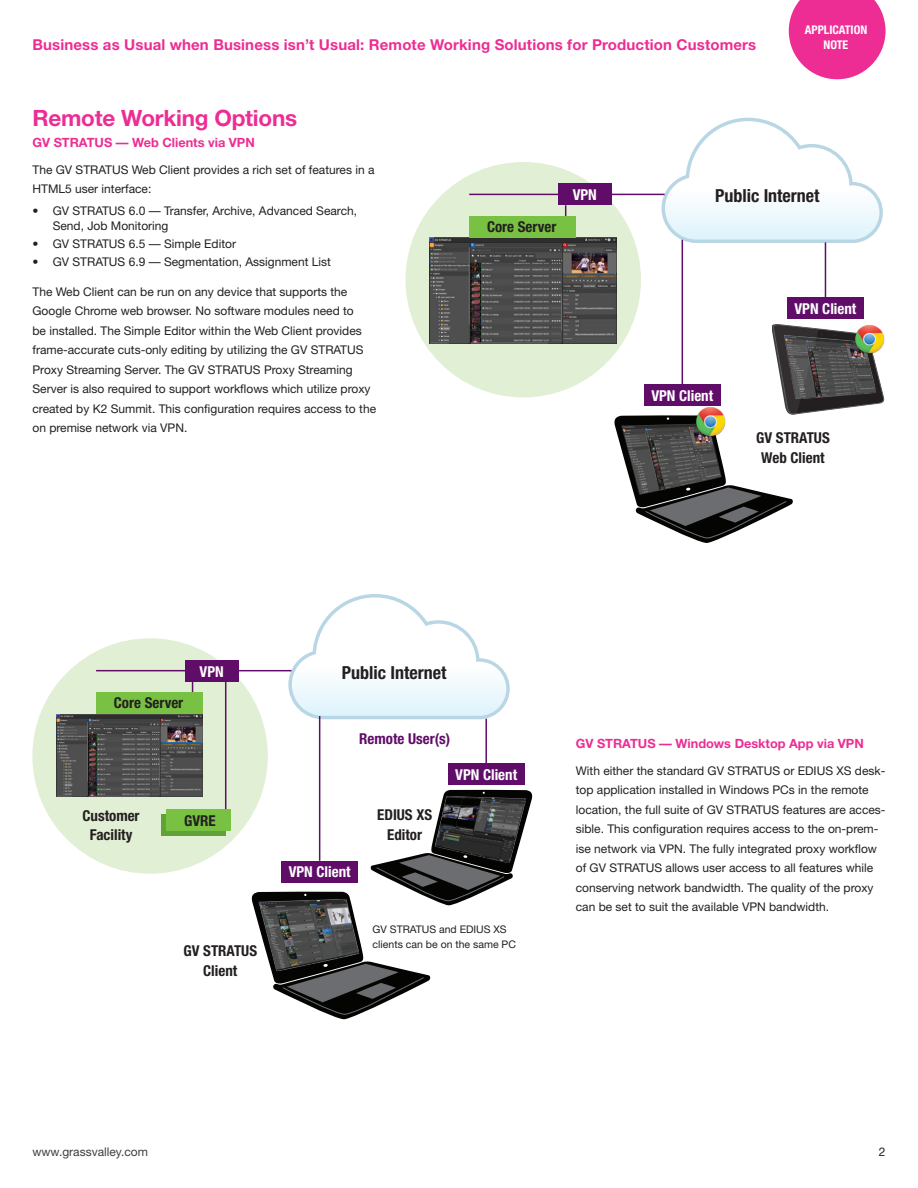
<style>
.page{position:relative;width:918px;height:1188px;background:#fff}
.page>*{position:absolute;margin:0;border:0;box-sizing:border-box;transform-origin:0 0}
._2019_Collateral_Hea{font:700 22.5px "Helvetica Neue";letter-spacing:-.01em;color:#ed2d94}
._2019_Text{font:700 condensed 18px "Helvetica Neue";color:#231f20}
._2019_Text-2{font:700 condensed 15px/19.5px "Helvetica Neue";color:#231f20;text-align:center}
.t1{font:700 15px "Helvetica Neue";letter-spacing:.01em;color:#ed2d94}
._2019_Text-3{font:700 condensed 15px "Helvetica Neue";color:#fff}
._2019_Text-4{font:700 condensed 15px "Helvetica Neue";color:#5f0d68}
._2019_Collateral_Sub{font:700 12.75px "Helvetica Neue";color:#ed2d94}
._2019_Text-5{font:12px/19.5px "Helvetica Neue";color:#231f20}
.t2{font:12px "Helvetica Neue";color:#3e3e3f}
.t3{font:700 condensed 12px "Helvetica Neue";color:#fff}
._2019_Text-6{font:10.5px/15px "Helvetica Neue";color:#231f20}
</style>
<div class="page">
<svg style="left:789px;top:0;width:97px;height:79px;background:#ef4ea5"></svg>
<div style="left:406px;top:162px;width:235px;height:235px;background:#e1efd4;border-radius:50%"></div>
<div style="left:32px;top:638px;width:236px;height:236px;background:#e1efd4;border-radius:50%"></div>
<svg style="left:662px;top:118px;width:221px;height:125px"></svg>
<svg style="left:288px;top:594px;width:222px;height:125px"></svg>
<img style="left:430px;top:238px;width:187px;height:106px">
<img style="left:57px;top:714px;width:146px;height:83px">
<svg style="left:613px;top:324px;width:272px;height:219px"></svg>
<svg style="left:251px;top:790px;width:282px;height:230px"></svg>
<img style="left:435px;top:797px;width:91px;height:65px">
<div style="left:644px;top:384px;width:76px;height:22px;background:#5f0d68"></div>
<div style="left:282px;top:861px;width:76px;height:21px;background:#5f0d68"></div>
<div style="left:787px;top:297px;width:77px;height:22px;background:#5f0d68"></div>
<hr style="left:469px;top:194px;width:196px;height:1px;background:#5f0d68">
<hr style="left:96px;top:670px;width:195px;height:1px;background:#5f0d68">
<hr style="left:225px;top:681px;width:1px;height:134px;background:#5f0d68">
<hr style="left:825px;top:242px;width:1px;height:55px;background:#5f0d68">
<hr style="left:485px;top:719px;width:2px;height:55px;background:#5f0d68">
<hr style="left:682px;top:240px;width:1px;height:144px;background:#5f0d68">
<hr style="left:319px;top:716px;width:1px;height:145px;background:#5f0d68">
<img style="left:695px;top:406px;width:31px;height:31px">
<img style="left:854px;top:324px;width:31px;height:31px">
<div style="left:469px;top:216px;width:107px;height:22px;background:#79c142"></div>
<div style="left:96px;top:692px;width:107px;height:22px;background:#79c142"></div>
<div style="left:161px;top:814px;width:65px;height:22px;background:#62a135"></div>
<div style="left:166px;top:809px;width:65px;height:22px;background:#79c142"></div>
<div style="left:448px;top:763px;width:76px;height:21px;background:#5f0d68"></div>
<div style="left:185px;top:660px;width:53px;height:21px;background:#5f0d68"></div>
<div style="left:558px;top:184px;width:54px;height:21px;background:#5f0d68"></div>
<p class="t3" style="left:805px;top:23px;width:64px">APPLICATION</p>
<p class="t1" style="left:32px;top:35px;width:725px">Business as Usual when Business isn’t Usual: Remote Working Solutions for Production Customers</p>
<p class="t3" style="left:824px;top:37px;width:26px">NOTE</p>
<p class="_2019_Collateral_Hea" style="left:32px;top:104px;width:266px">Remote Working Options</p>
<p class="_2019_Collateral_Sub" style="left:32px;top:135px;width:224px">GV STRATUS — Web Clients via VPN</p>
<p class="_2019_Text-5" style="left:32px;top:159px;width:344px">The GV STRATUS Web Client provides a rich set of features in a<br>HTML5 user interface:</p>
<p class="_2019_Text-5" style="left:53px;top:203px;width:306px;line-height:15px;text-indent:-20px">• GV STRATUS 6.0 — Transfer, Archive, Advanced Search,<br>Send, Job Monitoring</p>
<p class="_2019_Text-5" style="left:32px;top:234px;width:205px">• GV STRATUS 6.5 — Simple Editor</p>
<p class="_2019_Text-5" style="left:32px;top:252px;width:300px">• GV STRATUS 6.9 — Segmentation, Assignment List</p>
<p class="_2019_Text-5" style="left:32px;top:282px;width:345px">The Web Client can be run on any device that supports the Google Chrome web browser. No software modules need to<br>be installed. The Simple Editor within the Web Client provides frame-accurate cuts-only editing by utilizing the GV STRATUS Proxy Streaming Server. The GV STRATUS Proxy Streaming Server is also required to support workflows which utilize proxy created by K2 Summit. This configuration requires access to the on premise network via VPN.</p>
<p class="_2019_Text-2" style="left:487px;top:217px;width:71px">Core Server</p>
<p class="_2019_Text-3" style="left:573px;top:186px;width:26px">VPN</p>
<p class="_2019_Text" style="left:715px;top:185px;width:106px">Public Internet</p>
<p class="_2019_Text-3" style="left:651px;top:387px;width:63px">VPN Client</p>
<p class="_2019_Text-3" style="left:795px;top:300px;width:63px">VPN Client</p>
<p class="_2019_Text-2" style="left:756px;top:428px;width:75px">GV STRATUS<br>Web Client</p>
<p class="_2019_Text-2" style="left:114px;top:693px;width:71px">Core Server</p>
<p class="_2019_Text-3" style="left:200px;top:662px;width:26px">VPN</p>
<p class="_2019_Text-2" style="left:82px;top:806px;width:59px">Customer<br>Facility</p>
<p class="_2019_Text-2" style="left:184px;top:810px;width:33px">GVRE</p>
<p class="_2019_Text-2" style="left:184px;top:941px;width:75px">GV STRATUS<br>Client</p>
<p class="_2019_Text" style="left:342px;top:661px;width:106px">Public Internet</p>
<p class="_2019_Text-4" style="left:359px;top:730px;width:93px">Remote User(s)</p>
<p class="_2019_Text-3" style="left:289px;top:863px;width:63px">VPN Client</p>
<p class="_2019_Text-2" style="left:377px;top:805px;width:56px">EDIUS XS<br>Editor</p>
<p class="_2019_Text-3" style="left:455px;top:765px;width:63px">VPN Client</p>
<p class="_2019_Text-6" style="left:373px;top:921px;width:145px">GV STRATUS and EDIUS XS clients can be on the same PC</p>
<p class="_2019_Collateral_Sub" style="left:576px;top:736px;width:290px">GV STRATUS — Windows Desktop App via VPN</p>
<p class="_2019_Text-5" style="left:576px;top:760px;width:311px">With either the standard GV STRATUS or EDIUS XS desk&shy;top application installed in Windows PCs in the remote location, the full suite of GV STRATUS features are acces&shy;sible. This configuration requires access to the on-prem&shy;ise network via VPN. The fully integrated proxy workflow of GV STRATUS allows user access to all features while conserving network bandwidth. The quality of the proxy can be set to suit the available VPN bandwidth.</p>
<p class="t2" style="left:32px;top:1144px;width:117px">www.grassvalley.com</p>
<p class="_2019_Text-5" style="left:879px;top:1141px;width:8px">2</p>
</div>
